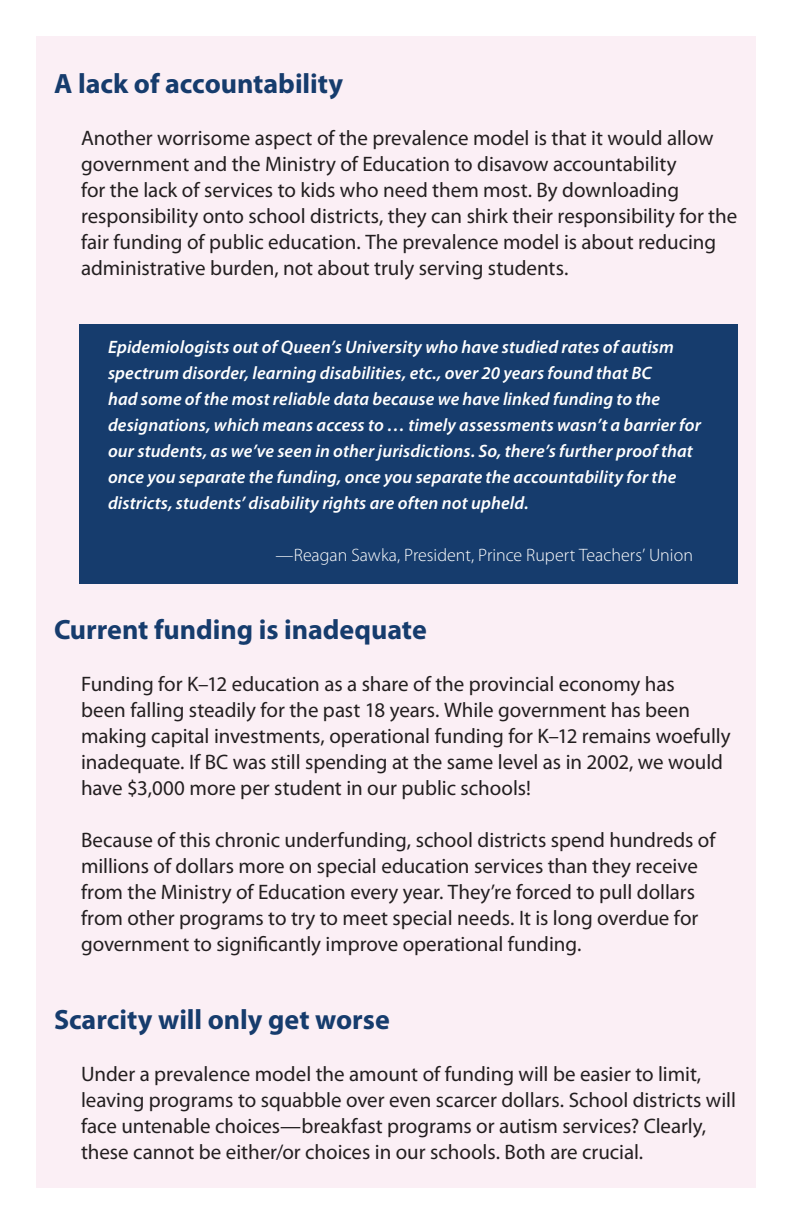
<style>
.page{position:relative;width:792px;height:1224px;background:#fff}
.page>*{position:absolute;margin:0;border:0;box-sizing:border-box;transform-origin:0 0}
.t1{font:700 28px "Myriad Pro";color:#163c6d}
.t2{font:21px/26px "Myriad Pro";letter-spacing:-.005em;color:#231f20}
.t3{font:italic 600 18px/26px "Myriad Pro";letter-spacing:.01em;color:#fff}
.t4{font:300 18px "Myriad Pro";color:#fff}
</style>
<div class="page">
<div style="left:36px;top:36px;width:720px;height:1152px;background:#fbeff5"></div>
<div style="left:79px;top:324px;width:659px;height:259px;background:#163c6d"></div>
<h1 class="t1" style="left:54px;top:65px;width:291px">A lack of accountability</h1>
<p class="t2" style="left:81px;top:125px;width:658px">Another worrisome aspect of the prevalence model is that it would allow government and the Ministry of Education to disavow accountability<br>for the lack of services to kids who need them most. By downloading responsibility onto school districts, they can shirk their responsibility for the fair funding of public education. The prevalence model is about reducing administrative burden, not about truly serving students.</p>
<p class="t3" style="left:108px;top:334px;width:594px">Epidemiologists out of Queen’s University who have studied rates of autism spectrum disorder, learning disabilities, etc., over 20 years found that BC<br>had some of the most reliable data because we have linked funding to the designations, which means access to … timely assessments wasn’t a barrier for our students, as we’ve seen in other jurisdictions. So, there’s further proof that once you separate the funding, once you separate the accountability for the districts, students’ disability rights are often not upheld.</p>
<p class="t4" style="left:276px;top:544px;width:419px">—Reagan Sawka, President, Prince Rupert Teachers’ Union</p>
<h1 class="t1" style="left:54px;top:611px;width:374px">Current funding is inadequate</h1>
<p class="t2" style="left:81px;top:671px;width:651px">Funding for K–12 education as a share of the provincial economy has<br>been falling steadily for the past 18 years. While government has been making capital investments, operational funding for K–12 remains woefully inadequate. If BC was still spending at the same level as in 2002, we would have $3,000 more per student in our public schools!</p>
<p class="t2" style="left:81px;top:827px;width:636px">Because of this chronic underfunding, school districts spend hundreds of millions of dollars more on special education services than they receive from the Ministry of Education every year. They’re forced to pull dollars from other programs to try to meet special needs. It is long overdue for government to significantly improve operational funding.</p>
<h1 class="t1" style="left:54px;top:1001px;width:337px">Scarcity will only get worse</h1>
<p class="t2" style="left:81px;top:1061px;width:657px">Under a prevalence model the amount of funding will be easier to limit, leaving programs to squabble over even scarcer dollars. School districts will face untenable choices—breakfast programs or autism services? Clearly, these cannot be either/or choices in our schools. Both are crucial.</p>
</div>
